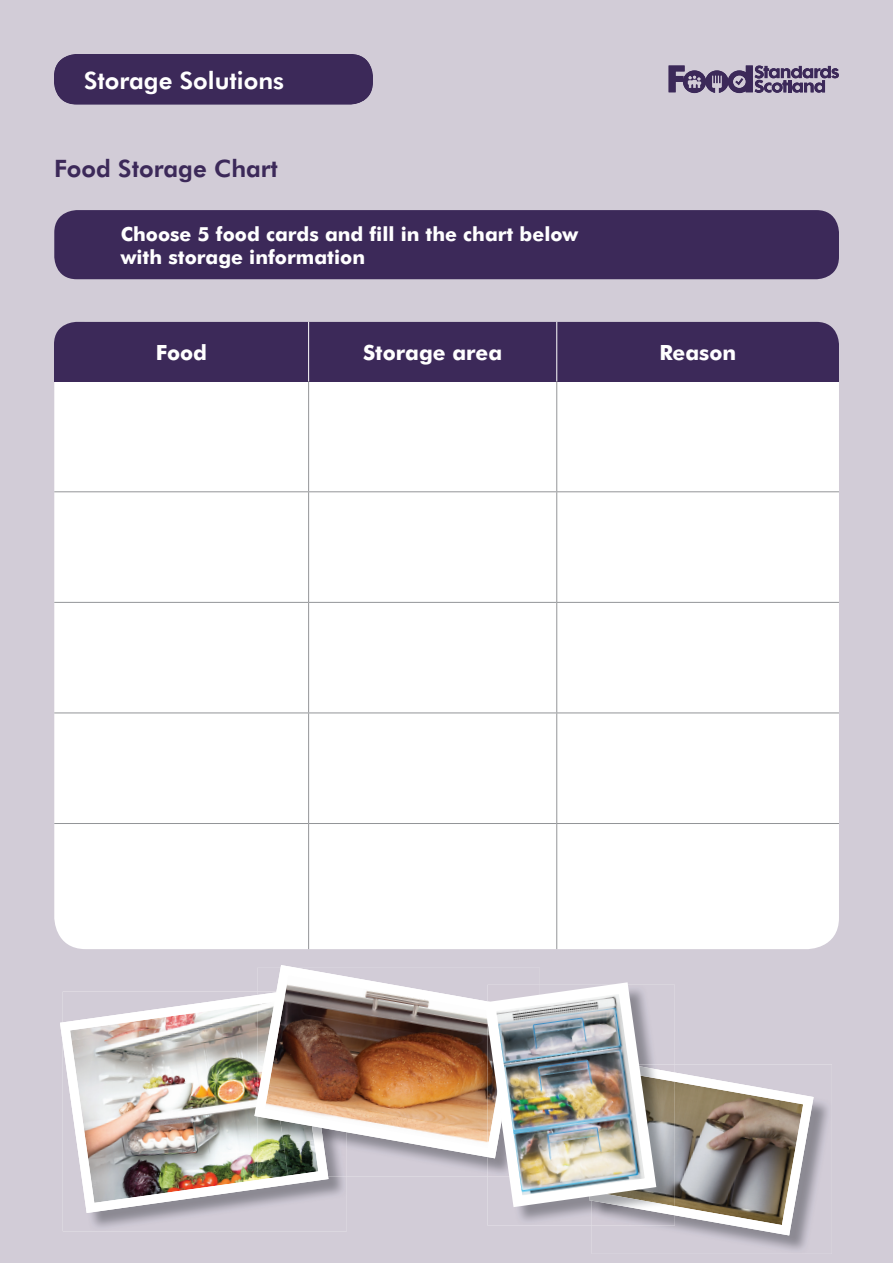
<style>
.page{position:relative;width:893px;height:1263px;background:#d2ccd7}
.page>*{position:absolute;margin:0;border:0;box-sizing:border-box;transform-origin:0 0}
.t1{font:800 24px "Futura BT";color:#3c2959}
.t2{font:800 24px "Futura BT";color:#fff}
.t3{font:700 21px "Futura BT";color:#fff}
.t4{font:700 19.5px/23.4px "Futura BT";color:#fff}
</style>
<div class="page">
<div style="left:54px;top:54px;width:319px;height:50px;background:#3c2959;border-radius:22px"></div>
<svg style="left:668px;top:65px;width:171px;height:28px;background:#817493"></svg>
<div style="left:54px;top:210px;width:785px;height:69px;background:#3c2959;border-radius:22px"></div>
<div style="left:54px;top:322px;width:785px;height:627px;background:#fff;border-radius:32px"></div>
<div style="left:54px;top:360px;width:785px;height:22px;background:#3c2959"></div>
<div style="left:54px;top:322px;width:785px;height:56px;background:#3c2959;border-radius:22px"></div>
<hr style="left:308px;top:381px;width:1px;height:110px;background:#939598">
<hr style="left:556px;top:381px;width:1px;height:110px;background:#939598">
<hr style="left:54px;top:491px;width:255px;height:1px;background:#939598">
<hr style="left:309px;top:491px;width:248px;height:1px;background:#939598">
<hr style="left:308px;top:492px;width:1px;height:110px;background:#939598">
<hr style="left:557px;top:491px;width:282px;height:1px;background:#939598">
<hr style="left:556px;top:492px;width:1px;height:110px;background:#939598">
<hr style="left:54px;top:602px;width:255px;height:1px;background:#939598">
<hr style="left:309px;top:602px;width:248px;height:1px;background:#939598">
<hr style="left:308px;top:603px;width:1px;height:109px;background:#939598">
<hr style="left:557px;top:602px;width:282px;height:1px;background:#939598">
<hr style="left:556px;top:603px;width:1px;height:109px;background:#939598">
<hr style="left:54px;top:712px;width:255px;height:1px;background:#939598">
<hr style="left:309px;top:712px;width:248px;height:1px;background:#939598">
<hr style="left:308px;top:713px;width:1px;height:110px;background:#939598">
<hr style="left:557px;top:712px;width:282px;height:1px;background:#939598">
<hr style="left:556px;top:713px;width:1px;height:110px;background:#939598">
<hr style="left:54px;top:823px;width:255px;height:1px;background:#939598">
<hr style="left:309px;top:823px;width:248px;height:1px;background:#939598">
<hr style="left:308px;top:824px;width:1px;height:125px;background:#939598">
<hr style="left:557px;top:823px;width:282px;height:1px;background:#939598">
<hr style="left:556px;top:824px;width:1px;height:125px;background:#939598">
<hr style="left:308px;top:322px;width:1px;height:59px;background:#fff">
<hr style="left:556px;top:322px;width:1px;height:59px;background:#fff">
<img style="left:63px;top:1177px;width:284px;height:54px">
<img style="left:60px;top:989px;width:268px;height:224px">
<img style="left:347px;top:1158px;width:132px;height:19px">
<img style="left:328px;top:1158px;width:19px;height:19px">
<img style="left:257px;top:1158px;width:24px;height:19px">
<img style="left:281px;top:1158px;width:47px;height:19px">
<img style="left:254px;top:965px;width:268px;height:193px">
<img style="left:592px;top:1064px;width:240px;height:190px">
<img style="left:479px;top:976px;width:335px;height:259px">
<p class="t2" style="left:84px;top:66px;width:202px">Storage Solutions</p>
<p class="t1" style="left:54px;top:153px;width:226px">Food Storage Chart</p>
<p class="t4" style="left:121px;top:222px;width:459px">Choose 5 food cards and fill in the chart below with storage information</p>
<p class="t3" style="left:156px;top:340px;width:53px">Food</p>
<p class="t3" style="left:363px;top:340px;width:141px">Storage area</p>
<p class="t3" style="left:659px;top:340px;width:78px">Reason</p>
</div>
